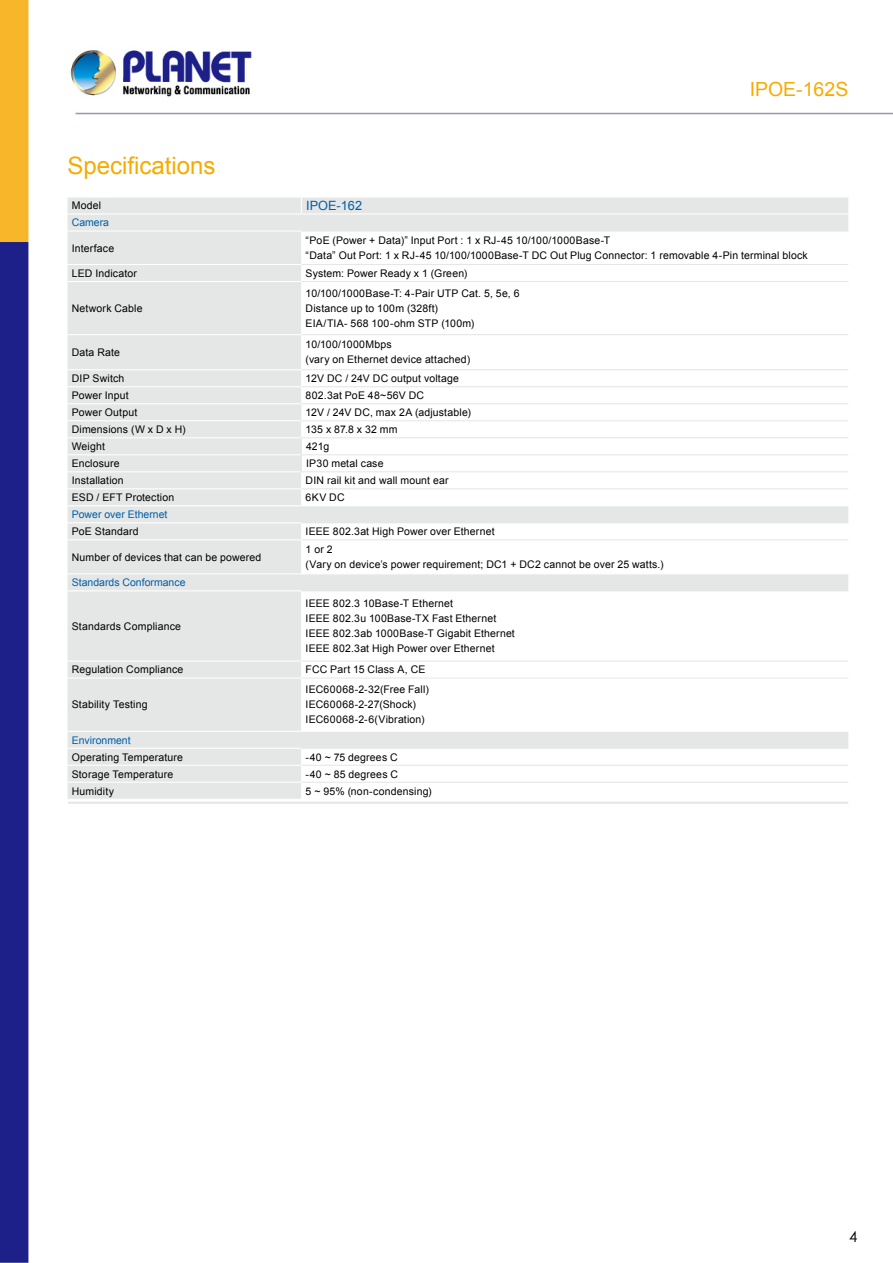
<style>
.page{position:relative;width:893px;height:1263px;background:#fff}
.page>*{position:absolute;margin:0;border:0;box-sizing:border-box;transform-origin:0 0}
.t1{font:24px "Arial";color:#f6ab00}
.t2{font:19.5px "Arial";color:#f6ab00}
.t3{font:15px "Century Gothic";color:#000}
.t4{font:12.75px "Arial";color:#005ea6}
.t5{font:10.5px/15px "Arial";letter-spacing:.015em;color:#000}
.t6{font:10.5px "Arial";color:#005ea6}
</style>
<div class="page">
<img style="left:0;top:0;width:893px;height:1263px">
<div style="left:68px;top:198px;width:780px;height:601px;background:#e5e6e6"></div>
<svg style="left:301px;top:232px;width:547px;height:154px"></svg>
<svg style="left:301px;top:387px;width:547px;height:412px"></svg>
<svg style="left:68px;top:404px;width:780px;height:344px"></svg>
<svg style="left:301px;top:198px;width:1px;height:15px"></svg>
<hr style="left:68px;top:230px;width:233px;height:2px;background:#fff">
<hr style="left:68px;top:264px;width:233px;height:1px;background:#fff">
<hr style="left:68px;top:281px;width:233px;height:1px;background:#fff">
<hr style="left:68px;top:334px;width:233px;height:1px;background:#fff">
<hr style="left:68px;top:369px;width:233px;height:1px;background:#fff">
<hr style="left:68px;top:386px;width:233px;height:1px;background:#fff">
<hr style="left:301px;top:230px;width:547px;height:2px;background:#e5e6e6">
<hr style="left:301px;top:264px;width:547px;height:1px;background:#e5e6e6">
<hr style="left:301px;top:281px;width:547px;height:1px;background:#e5e6e6">
<hr style="left:301px;top:334px;width:547px;height:1px;background:#e5e6e6">
<hr style="left:301px;top:369px;width:547px;height:1px;background:#e5e6e6">
<hr style="left:68px;top:196px;width:233px;height:2px;background:#fff">
<hr style="left:301px;top:196px;width:547px;height:2px;background:#fff">
<hr style="left:68px;top:213px;width:233px;height:2px;background:#fff">
<hr style="left:301px;top:213px;width:547px;height:2px;background:#fff">
<hr style="left:68px;top:437px;width:233px;height:1px;background:#fff">
<hr style="left:68px;top:471px;width:233px;height:1px;background:#fff">
<hr style="left:68px;top:488px;width:233px;height:1px;background:#fff">
<hr style="left:68px;top:539px;width:233px;height:1px;background:#fff">
<svg style="left:301px;top:438px;width:1px;height:33px"></svg>
<hr style="left:301px;top:471px;width:547px;height:1px;background:#e5e6e6">
<hr style="left:301px;top:539px;width:547px;height:1px;background:#e5e6e6">
<hr style="left:68px;top:660px;width:233px;height:2px;background:#fff">
<hr style="left:68px;top:677px;width:233px;height:2px;background:#fff">
<hr style="left:68px;top:765px;width:233px;height:1px;background:#fff">
<hr style="left:68px;top:782px;width:233px;height:1px;background:#fff">
<hr style="left:68px;top:799px;width:233px;height:1px;background:#fff">
<hr style="left:68px;top:505px;width:233px;height:1px;background:#fff">
<hr style="left:68px;top:573px;width:233px;height:1px;background:#fff">
<hr style="left:68px;top:731px;width:233px;height:1px;background:#fff">
<hr style="left:301px;top:505px;width:547px;height:1px;background:#fff">
<hr style="left:301px;top:573px;width:547px;height:1px;background:#fff">
<hr style="left:301px;top:731px;width:547px;height:1px;background:#fff">
<hr style="left:68px;top:454px;width:233px;height:1px;background:#fff">
<hr style="left:68px;top:522px;width:233px;height:1px;background:#fff">
<hr style="left:68px;top:590px;width:233px;height:1px;background:#fff">
<hr style="left:68px;top:748px;width:233px;height:1px;background:#fff">
<hr style="left:301px;top:454px;width:547px;height:1px;background:#e5e6e6">
<hr style="left:301px;top:522px;width:547px;height:1px;background:#e5e6e6">
<hr style="left:301px;top:488px;width:547px;height:1px;background:#e5e6e6">
<hr style="left:301px;top:437px;width:547px;height:1px;background:#e5e6e6">
<hr style="left:301px;top:590px;width:547px;height:1px;background:#e5e6e6">
<hr style="left:301px;top:748px;width:547px;height:1px;background:#e5e6e6">
<hr style="left:301px;top:660px;width:547px;height:2px;background:#e5e6e6">
<hr style="left:301px;top:677px;width:547px;height:2px;background:#e5e6e6">
<hr style="left:301px;top:765px;width:547px;height:1px;background:#e5e6e6">
<hr style="left:68px;top:403px;width:233px;height:1px;background:#fff">
<hr style="left:68px;top:420px;width:233px;height:1px;background:#fff">
<hr style="left:301px;top:782px;width:547px;height:1px;background:#e5e6e6">
<hr style="left:301px;top:386px;width:547px;height:1px;background:#e5e6e6">
<hr style="left:301px;top:403px;width:547px;height:1px;background:#e5e6e6">
<hr style="left:301px;top:420px;width:547px;height:1px;background:#e5e6e6">
<hr style="left:68px;top:801px;width:780px;height:3px;background:#e5e6e6">
<h2 class="t2" style="left:750px;top:78px;width:100px">IPOE-162S</h2>
<h1 class="t1" style="left:68px;top:150px;width:150px">Speci昀椀cations</h1>
<p class="t5" style="left:72px;top:199px;width:31px">Model</p>
<p class="t4" style="left:306px;top:201px;width:57px">IPOE-162</p>
<p class="t6" style="left:72px;top:219px;width:39px">Camera</p>
<p class="t5" style="left:72px;top:241px;width:44px">Interface</p>
<p class="t5" style="left:306px;top:233px;width:504px">“PoE (Power + Data)” Input Port : 1 x RJ-45 10/100/1000Base-T<br>“Data” Out Port: 1 x RJ-45 10/100/1000Base-T DC Out Plug Connector: 1 removable 4-Pin terminal block</p>
<p class="t5" style="left:72px;top:266px;width:67px">LED Indicator</p>
<p class="t5" style="left:306px;top:267px;width:163px">System: Power Ready x 1 (Green)</p>
<p class="t5" style="left:72px;top:302px;width:72px">Network Cable</p>
<p class="t5" style="left:306px;top:286px;width:215px">10/100/1000Base-T: 4-Pair UTP Cat. 5, 5e, 6<br>Distance up to 100m (328ft)<br>EIA/TIA- 568 100-ohm STP (100m)</p>
<p class="t5" style="left:72px;top:346px;width:50px">Data Rate</p>
<p class="t5" style="left:306px;top:338px;width:166px">10/100/1000Mbps<br>(vary on Ethernet device attached)</p>
<p class="t5" style="left:72px;top:372px;width:54px">DIP Switch</p>
<p class="t5" style="left:306px;top:372px;width:155px">12V DC / 24V DC output voltage</p>
<p class="t5" style="left:72px;top:389px;width:59px">Power Input</p>
<p class="t5" style="left:306px;top:389px;width:120px">802.3at PoE 48~56V DC</p>
<p class="t5" style="left:72px;top:406px;width:67px">Power Output</p>
<p class="t5" style="left:306px;top:405px;width:167px">12V / 24V DC, max 2A (adjustable)</p>
<p class="t5" style="left:72px;top:423px;width:116px">Dimensions (W x D x H)</p>
<p class="t5" style="left:306px;top:423px;width:93px">135 x 87.8 x 32 mm</p>
<p class="t5" style="left:72px;top:440px;width:35px">Weight</p>
<p class="t5" style="left:306px;top:440px;width:24px">421g</p>
<p class="t5" style="left:72px;top:457px;width:49px">Enclosure</p>
<p class="t5" style="left:306px;top:457px;width:79px">IP30 metal case</p>
<p class="t5" style="left:72px;top:474px;width:54px">Installation</p>
<p class="t5" style="left:306px;top:474px;width:144px">DIN rail kit and wall mount ear</p>
<p class="t5" style="left:72px;top:491px;width:104px">ESD / EFT Protection</p>
<p class="t5" style="left:306px;top:491px;width:41px">6KV DC</p>
<p class="t6" style="left:72px;top:510px;width:97px">Power over Ethernet</p>
<p class="t5" style="left:72px;top:525px;width:68px">PoE Standard</p>
<p class="t5" style="left:306px;top:525px;width:190px">IEEE 802.3at High Power over Ethernet</p>
<p class="t5" style="left:72px;top:550px;width:191px">Number of devices that can be powered</p>
<p class="t5" style="left:306px;top:543px;width:359px">1 or 2<br>(Vary on device’s power requirement; DC1 + DC2 cannot be over 25 watts.)</p>
<p class="t6" style="left:72px;top:578px;width:115px">Standards Conformance</p>
<p class="t5" style="left:72px;top:619px;width:111px">Standards Compliance</p>
<p class="t5" style="left:306px;top:597px;width:211px">IEEE 802.3 10Base-T Ethernet<br>IEEE 802.3u 100Base-TX Fast Ethernet IEEE 802.3ab 1000Base-T Gigabit Ethernet IEEE 802.3at High Power over Ethernet</p>
<p class="t5" style="left:72px;top:663px;width:113px">Regulation Compliance</p>
<p class="t5" style="left:306px;top:662px;width:121px">FCC Part 15 Class A, CE</p>
<p class="t5" style="left:72px;top:698px;width:77px">Stability Testing</p>
<p class="t5" style="left:306px;top:683px;width:125px">IEC60068-2-32(Free Fall)<br>IEC60068-2-27(Shock)<br>IEC60068-2-6(Vibration)</p>
<p class="t6" style="left:72px;top:736px;width:60px">Environment</p>
<p class="t5" style="left:72px;top:750px;width:113px">Operating Temperature</p>
<p class="t5" style="left:306px;top:750px;width:94px">-40 ~ 75 degrees C</p>
<p class="t5" style="left:72px;top:767px;width:103px">Storage Temperature</p>
<p class="t5" style="left:306px;top:767px;width:94px">-40 ~ 85 degrees C</p>
<p class="t5" style="left:72px;top:784px;width:44px">Humidity</p>
<p class="t5" style="left:306px;top:785px;width:128px">5 ~ 95% (non-condensing)</p>
<h3 class="t3" style="left:849px;top:1227px;width:10px">4</h3>
</div>
